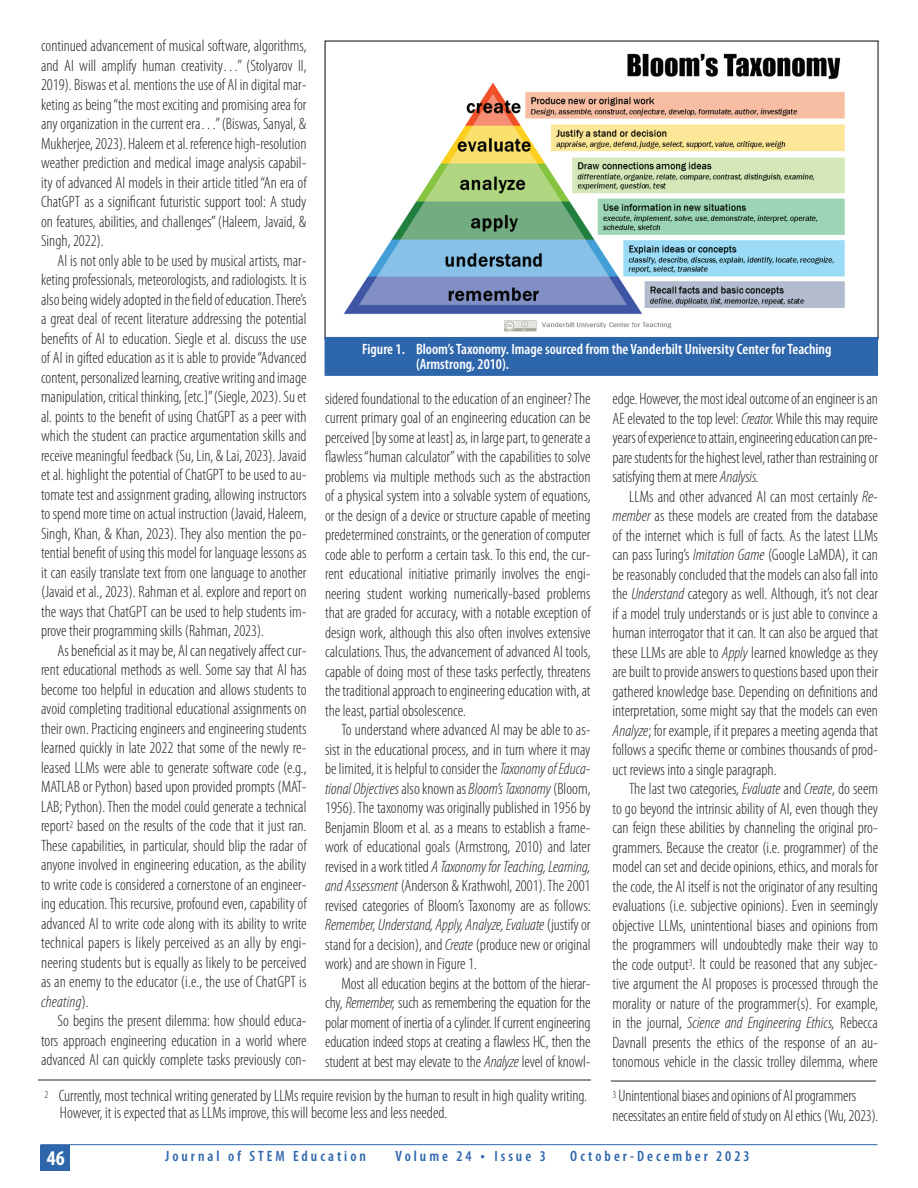
<style>
.page{position:relative;width:918px;height:1188px;background:#fff}
.page>*{position:absolute;margin:0;border:0;box-sizing:border-box;transform-origin:0 0}
.t1{font:700 condensed 21px "Myriad Pro";color:#fff}
.t2{font:300 condensed 16.5px/19.5px "Myriad Pro";color:#231f20;text-align:justify}
.t3{font:600 condensed 15px/15px "Myriad Pro";color:#fff}
.t4{font:600 condensed 15px "Myriad Pro";letter-spacing:.2em;color:#2e66ac}
.s1{font-style:italic}
.s2{font-size:16.5px}
</style>
<div class="page">
<hr style="left:40px;top:1144px;width:838px;height:1px;background:#2e66ac">
<div style="left:40px;top:1145px;width:30px;height:26px;background:#2e66ac"></div>
<img style="left:343px;top:53px;width:502px;height:279px">
<div style="left:325px;top:337px;width:553px;height:39px;background:#2e66ac;border:1px solid #2e66ac"></div>
<hr style="left:38px;top:1080px;width:553px;height:1px;background:#231f20">
<hr style="left:611px;top:1081px;width:265px;height:1px;background:#231f20">
<p class="t2" style="left:41px;top:36px;width:267px">continued advancement of musical software, algorithms, and AI will amplify human creativity…” (Stolyarov II, 2019). Biswas et al. mentions the use of AI in digital mar&shy;keting as being “the most exciting and promising area for any organization in the current era…” (Biswas, Sanyal, &amp; Mukherjee, 2023). Haleem et al. reference high-resolution weather prediction and medical image analysis capabil&shy;ity of advanced AI models in their article titled “An era of ChatGPT as a significant futuristic support tool: A study on features, abilities, and challenges” (Haleem, Javaid, &amp; Singh, 2022).</p>
<p class="t2" style="left:41px;top:251px;width:267px;text-indent:16px">AI is not only able to be used by musical artists, mar&shy;keting professionals, meteorologists, and radiologists. It is also being widely adopted in the field of education. There’s a great deal of recent literature addressing the potential benefits of AI to education. Siegle et al. discuss the use of AI in gifted education as it is able to provide “Advanced content, personalized learning, creative writing and image manipulation, critical thinking, [etc.]” (Siegle, 2023). Su et al. points to the benefit of using ChatGPT as a peer with which the student can practice argumentation skills and receive meaningful feedback (Su, Lin, &amp; Lai, 2023). Javaid et al. highlight the potential of ChatGPT to be used to au&shy;tomate test and assignment grading, allowing instructors to spend more time on actual instruction (Javaid, Haleem, Singh, Khan, &amp; Khan, 2023). They also mention the po&shy;tential benefit of using this model for language lessons as it can easily translate text from one language to another (Javaid et al., 2023). Rahman et al. explore and report on the ways that ChatGPT can be used to help students im&shy;prove their programming skills (Rahman, 2023).</p>
<p class="t2" style="left:41px;top:641px;width:267px;text-indent:16px">As beneficial as it may be, AI can negatively affect cur&shy;rent educational methods as well. Some say that AI has become too helpful in education and allows students to avoid completing traditional educational assignments on their own. Practicing engineers and engineering students learned quickly in late 2022 that some of the newly re&shy;leased LLMs were able to generate software code (e.g., MATLAB or Python) based upon provided prompts (MAT-LAB; Python). Then the model could generate a technical report<sup>2</sup> based on the results of the code that it just ran.<br>These capabilities, in particular, should blip the radar of anyone involved in engineering education, as the ability to write code is considered a cornerstone of an engineer&shy;ing education. This recursive, profound even, capability of advanced AI to write code along with its ability to write technical papers is likely perceived as an ally by engi&shy;neering students but is equally as likely to be perceived as an enemy to the educator (i.e., the use of ChatGPT is <span class="s1">cheating</span>).</p>
<p class="t2" style="left:41px;top:1011px;width:267px;text-indent:17px">So begins the present dilemma: how should educa&shy;tors approach engineering education in a world where advanced AI can quickly complete tasks previously con-</p>
<p class="t3" style="left:416px;top:341px;width:417px;text-indent:-54px">Figure 1. Bloom’s Taxonomy. Image sourced from the Vanderbilt University Center for Teaching (Armstrong, 2010).</p>
<p class="t2" style="left:325px;top:388px;width:267px">sidered foundational to the education of an engineer? The current primary goal of an engineering education can be perceived [by some at least] as, in large part, to generate a flawless “human calculator” with the capabilities to solve problems via multiple methods such as the abstraction of a physical system into a solvable system of equations, or the design of a device or structure capable of meeting predetermined constraints, or the generation of computer code able to perform a certain task. To this end, the cur&shy;rent educational initiative primarily involves the engi&shy;neering student working numerically-based problems that are graded for accuracy, with a notable exception of design work, although this also often involves extensive calculations. Thus, the advancement of advanced AI tools, capable of doing most of these tasks perfectly, threatens the traditional approach to engineering education with, at the least, partial obsolescence.</p>
<p class="t2" style="left:325px;top:720px;width:267px;text-indent:16px">To understand where advanced AI may be able to as&shy;sist in the educational process, and in turn where it may be limited, it is helpful to consider the <span class="s1">Taxonomy of Educa&shy;tional Objectives</span> also known as <span class="s1">Bloom’s Taxonomy</span> (Bloom, 1956). The taxonomy was originally published in 1956 by Benjamin Bloom et al. as a means to establish a frame&shy;work of educational goals (Armstrong, 2010) and later revised in a work titled <span class="s1">A Taxonomy for Teaching, Learning, and Assessment</span> (Anderson &amp; Krathwohl, 2001). The 2001 revised categories of Bloom’s Taxonomy are as follows:<br><span class="s1">Remember, Understand, Apply, Analyze, Evaluate</span> (justify or stand for a decision), and <span class="s1">Create</span> (produce new or original work) and are shown in Figure 1.</p>
<p class="t2" style="left:325px;top:973px;width:267px;text-indent:16px">Most all education begins at the bottom of the hierar&shy;chy, <span class="s1">Remember,</span> such as remembering the equation for the polar moment of inertia of a cylinder. If current engineering education indeed stops at creating a flawless HC, then the student at best may elevate to the <span class="s1">Analyze</span> level of knowl-</p>
<p class="t2" style="left:613px;top:389px;width:267px">edge. However, the most ideal outcome of an engineer is an AE elevated to the top level: <span class="s1">Creator.</span> While this may require years of experience to attain, engineering education can pre&shy;pare students for the highest level, rather than restraining or satisfying them at mere <span class="s1">Analysis.</span></p>
<p class="t2" style="left:613px;top:486px;width:267px;text-indent:16px">LLMs and other advanced AI can most certainly <span class="s1">Re&shy;member</span> as these models are created from the database of the internet which is full of facts. As the latest LLMs can pass Turing’s <span class="s1">Imitation Game</span> (Google LaMDA), it can be reasonably concluded that the models can also fall into the <span class="s1">Understand</span> category as well. Although, it’s not clear if a model truly understands or is just able to convince a human interrogator that it can. It can also be argued that these LLMs are able to <span class="s1">Apply</span> learned knowledge as they are built to provide answers to questions based upon their gathered knowledge base. Depending on definitions and interpretation, some might say that the models can even <span class="s1">Analyze</span>; for example, if it prepares a meeting agenda that follows a specific theme or combines thousands of prod&shy;uct reviews into a single paragraph.</p>
<p class="t2" style="left:613px;top:779px;width:267px;text-indent:17px">The last two categories, <span class="s1">Evaluate</span> and <span class="s1">Create</span>, do seem to go beyond the intrinsic ability of AI, even though they can feign these abilities by channeling the original pro&shy;grammers. Because the creator (i.e. programmer) of the model can set and decide opinions, ethics, and morals for the code, the AI itself is not the originator of any resulting evaluations (i.e. subjective opinions). Even in seemingly objective LLMs, unintentional biases and opinions from the programmers will undoubtedly make their way to the code output<sup>3</sup>. It could be reasoned that any subjec&shy;tive argument the AI proposes is processed through the morality or nature of the programmer(s). For example, in the journal, <span class="s1">Science and Engineering Ethics,</span> Rebecca Davnall presents the ethics of the response of an au&shy;tonomous vehicle in the classic trolley dilemma, where</p>
<p class="t2" style="left:60px;top:1087px;width:528px;line-height:16.5px;text-indent:-15px"><sup>2</sup> Currently, most technical writing generated by LLMs require revision by the human to result in high quality writing.<br>However, it is expected that as LLMs improve, this will become less and less needed.</p>
<p class="t2" style="left:612px;top:1086px;width:268px"><sup>3</sup> Unintentional biases and opinions of AI programmers necessitates an entire field of study on AI ethics (Wu, 2023).</p>
<p class="t1" style="left:47px;top:1145px;width:19px">46</p>
<p class="t4" style="left:165px;top:1147px;width:202px">Journal of STEM Education</p>
<p class="t4" style="left:396px;top:1147px;width:152px">Volume 24 <span class="s2">•</span> Issue 3</p>
<p class="t4" style="left:570px;top:1147px;width:181px">October-December 2023</p>
</div>
